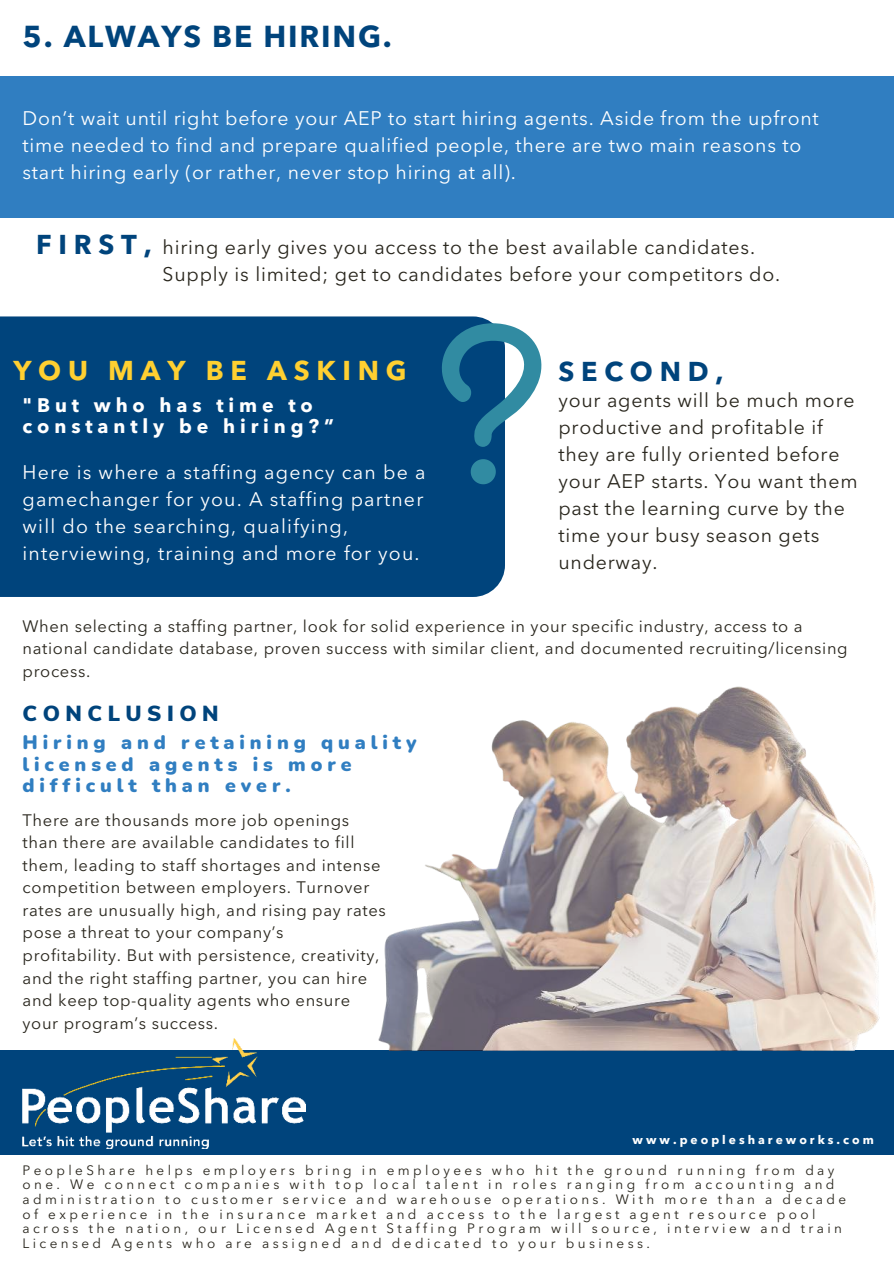
<style>
.page{position:relative;width:894px;height:1264px;background:#fff}
.page>*{position:absolute;margin:0;border:0;box-sizing:border-box;transform-origin:0 0}
.t1{font:700 30px "Avenir Next LT Pro";letter-spacing:.06em;color:#00447c}
.t2{font:700 27px "Avenir Next LT Pro";letter-spacing:.25em;color:#ffd031}
.t3{font:700 27px "Avenir Next LT Pro";letter-spacing:.25em;color:#00447c}
.t4{font:900 21.75px "Nunito Sans";letter-spacing:.25em;color:#00447c}
.t5{font:19.5px/27px "Avenir Next LT Pro";letter-spacing:.04em;color:#29261d}
.t6{font:19.5px/27px "Avenir Next LT Pro";letter-spacing:.04em;color:#fff}
.t7{font:19.5px/27px "Avenir Next LT Pro";letter-spacing:.06em;color:#fff}
.t8{font:900 19.5px/21.5px "Nunito";letter-spacing:.25em;color:#307ec1}
.t9{font:700 19.5px/21.5px "Avenir Next LT Pro";letter-spacing:.25em;color:#fff}
.t10{font:16.5px/22.5px "Avenir Next LT Pro";letter-spacing:.04em;color:#29261d}
.t11{font:13.5px/14.7px "Avenir Next LT Pro";letter-spacing:.25em;color:#29261d}
.t12{font:700 12px "Avenir Next LT Pro";letter-spacing:.25em;color:#fff}
</style>
<div class="page">
<div style="left:0;top:76px;width:893px;height:142px;background:#307ec1"></div>
<div style="left:0;top:316px;width:505px;height:281px;background:#00447c"></div>
<div style="left:0;top:1050px;width:893px;height:105px;background:#00447c"></div>
<img style="left:378px;top:686px;width:502px;height:364px">
<svg style="left:441px;top:323px;width:101px;height:124px"></svg>
<svg style="left:470px;top:459px;width:25px;height:25px"></svg>
<img style="left:23px;top:1038px;width:282px;height:110px">
<h1 class="t1" style="left:23px;top:18px;width:371px">5. ALWAYS BE HIRING.</h1>
<p class="t6" style="left:23px;top:104px;width:797px">Don’t wait until right before your AEP to start hiring agents. Aside from the upfront time needed to find and prepare qualified people, there are two main reasons to start hiring early (or rather, never stop hiring at all).</p>
<h2 class="t3" style="left:36px;top:228px;width:117px">FIRST,</h2>
<p class="t5" style="left:162px;top:234px;width:619px">hiring early gives you access to the best available candidates.<br>Supply is limited; get to candidates before your competitors do.</p>
<h2 class="t2" style="left:13px;top:354px;width:394px">YOU MAY BE ASKING</h2>
<p class="t9" style="left:23px;top:394px;width:313px">"But who has time to constantly be hiring?”</p>
<p class="t7" style="left:23px;top:459px;width:404px">Here is where a staffing agency can be a gamechanger for you. A staffing partner will do the searching, qualifying, interviewing, training and more for you.</p>
<h2 class="t3" style="left:558px;top:355px;width:167px">SECOND,</h2>
<p class="t5" style="left:558px;top:386px;width:301px">your agents will be much more productive and profitable if they are fully oriented before your AEP starts. You want them past the learning curve by the time your busy season gets underway.</p>
<p class="t10" style="left:23px;top:614px;width:826px">When selecting a staffing partner, look for solid experience in your specific industry, access to a national candidate database, proven success with similar client, and documented recruiting/licensing process.</p>
<h3 class="t4" style="left:23px;top:697px;width:197px">CONCLUSION</h3>
<p class="t8" style="left:23px;top:731px;width:395px">Hiring and retaining quality licensed agents is more difficult than ever.</p>
<p class="t10" style="left:23px;top:808px;width:365px">There are thousands more job openings than there are available candidates to fill them, leading to staff shortages and intense competition between employers. Turnover rates are unusually high, and rising pay rates pose a threat to your company’s profitability. But with persistence, creativity, and the right staffing partner, you can hire and keep top-quality agents who ensure your program’s success.</p>
<p class="t12" style="left:632px;top:1132px;width:243px">www.peopleshareworks.com</p>
<p class="t11" style="left:23px;top:1162px;width:824px">PeopleShare helps employers bring in employees who hit the ground running from day one. We connect companies with top local talent in roles ranging from accounting and administration to customer service and warehouse operations. With more than a decade of experience in the insurance market and access to the largest agent resource pool across the nation, our Licensed Agent Staffing Program will source, interview and train Licensed Agents who are assigned and dedicated to your business.</p>
</div>
